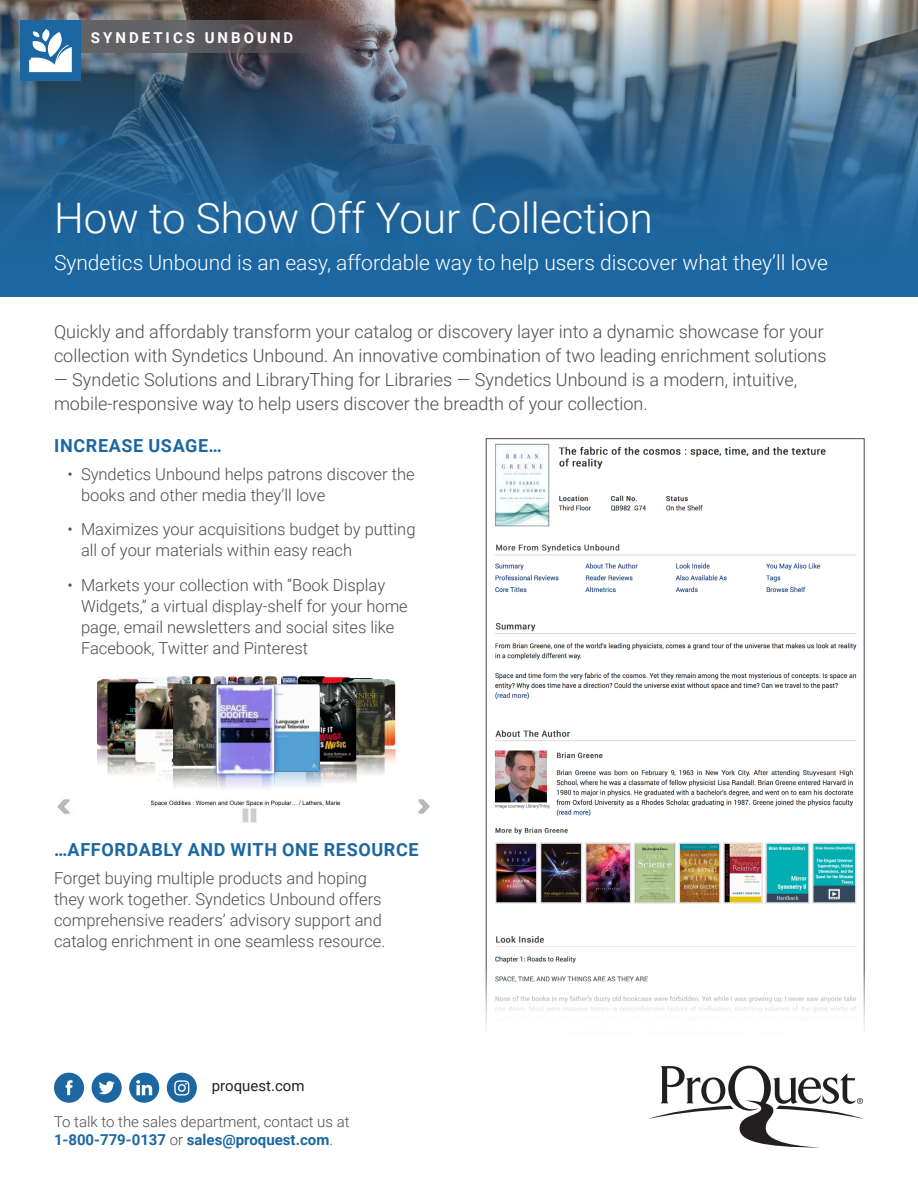
<style>
.page{position:relative;width:918px;height:1188px;background:#fff}
.page>*{position:absolute;margin:0;border:0;box-sizing:border-box;transform-origin:0 0}
.Datasheet_Title{font:300 42px "Roboto";color:#fff}
.Pa16{font:300 21px "Roboto";color:#fff}
.Body_Copy-Lg{font:300 18px/24px "Roboto";color:#4b4c4d}
.Body_Copy-Reg{font:700 18px "Roboto";letter-spacing:.035em;color:#1c67a1}
.Subheads-Lg{font:700 18px "Roboto";letter-spacing:.035em;color:#1c67a1}
.Body_Copy-Reg-2{font:300 16.5px/21px "Roboto";color:#4b4c4d}
.Body_copy{font:300 15px/18px "Roboto";color:#4b4c4d}
.t1{font:700 15px "Roboto";letter-spacing:.2em;color:#fff}
.t2{font:15px "Roboto";color:#231f20}
.s1{font-weight:700;color:#1c67a1}
</style>
<div class="page">
<img style="left:0;top:0;width:918px;height:297px">
<div style="left:20px;top:20px;width:61px;height:61px;background:#1c67a1"></div>
<svg style="left:81px;top:20px;width:264px;height:33px;background:#5b575b"></svg>
<div style="left:54px;top:1073px;width:30px;height:30px;background:#1c67a1;border-radius:50%"></div>
<svg style="left:66px;top:1080px;width:7px;height:15px"></svg>
<div style="left:92px;top:1073px;width:30px;height:30px;background:#1c67a1;border-radius:50%"></div>
<svg style="left:99px;top:1081px;width:16px;height:13px"></svg>
<div style="left:167px;top:1073px;width:30px;height:30px;background:#1c67a1;border-radius:50%"></div>
<svg style="left:174px;top:1080px;width:15px;height:15px"></svg>
<div style="left:129px;top:1073px;width:30px;height:30px;background:#1c67a1;border-radius:50%"></div>
<svg style="left:136px;top:1080px;width:16px;height:15px"></svg>
<svg style="left:648px;top:1065px;width:216px;height:82px"></svg>
<svg style="left:29px;top:29px;width:43px;height:43px"></svg>
<img style="left:57px;top:676px;width:373px;height:147px">
<img style="left:495px;top:443px;width:362px;height:520px">
<p class="t1" style="left:91px;top:27px;width:204px">SYNDETICS UNBOUND</p>
<p class="Datasheet_Title" style="left:54px;top:188px;width:600px">How to Show Off Your Collection</p>
<p class="Pa16" style="left:54px;top:248px;width:775px">Syndetics Unbound is an easy, affordable way to help users discover what they’ll love</p>
<p class="Body_Copy-Lg" style="left:54px;top:318px;width:774px">Quickly and affordably transform your catalog or discovery layer into a dynamic showcase for your collection with Syndetics Unbound. An innovative combination of two leading enrichment solutions</p>
<p class="Body_Copy-Lg" style="left:54px;top:366px;width:745px">— Syndetic Solutions and LibraryThing for Libraries — Syndetics Unbound is a modern, intuitive, mobile-responsive way to help users discover the breadth of your collection.</p>
<p class="Subheads-Lg" style="left:54px;top:433px;width:169px">INCREASE USAGE…</p>
<p class="Body_Copy-Reg-2" style="left:81px;top:463px;width:335px;text-indent:-14px">• Syndetics Unbound helps patrons discover the books and other media they’ll love</p>
<p class="Body_Copy-Reg-2" style="left:81px;top:518px;width:336px;text-indent:-14px">• Maximizes your acquisitions budget by putting all of your materials within easy reach</p>
<p class="Body_Copy-Reg-2" style="left:81px;top:574px;width:328px;text-indent:-14px">• Markets your collection with “Book Display Widgets,” a virtual display-shelf for your home page, email newsletters and social sites like Facebook, Twitter and Pinterest</p>
<p class="Body_Copy-Reg" style="left:54px;top:837px;width:366px">…AFFORDABLY AND WITH ONE RESOURCE</p>
<p class="Body_Copy-Reg-2" style="left:54px;top:867px;width:333px">Forget buying multiple products and hoping they work together. Syndetics Unbound offers comprehensive readers’ advisory support and catalog enrichment in one seamless resource.</p>
<p class="t2" style="left:212px;top:1075px;width:94px">proquest.com</p>
<p class="Body_copy" style="left:54px;top:1112px;width:297px">To talk to the sales department, contact us at<br><span class="s1">1-800-779-0137</span> or <span class="s1">sales@proquest.com</span>.</p>
</div>
